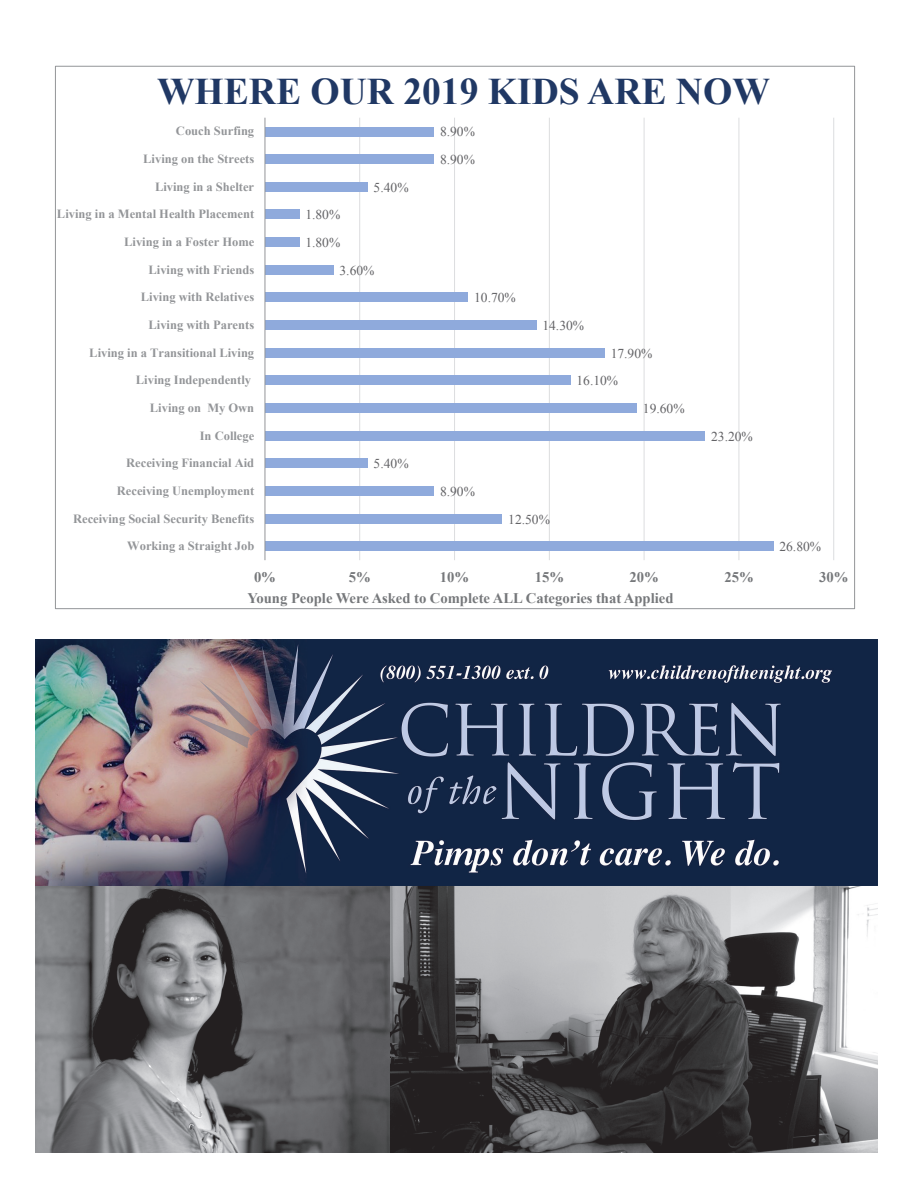
<style>
.page{position:relative;width:918px;height:1188px;background:#fff}
.page>*{position:absolute;margin:0;border:0;box-sizing:border-box;transform-origin:0 0}
.t1{font:700 37.65px "Times New Roman";color:#203864}
.t2{font:700 14.7px "Times New Roman";color:#76787b}
.t3{font:13.5px "Times New Roman";color:#636366}
.t4{font:700 12.6px "Times New Roman";color:#939598}
</style>
<div class="page">
<hr style="left:359px;top:118px;width:1px;height:442px;background:#dcdddf">
<hr style="left:454px;top:118px;width:1px;height:442px;background:#dcdddf">
<hr style="left:549px;top:118px;width:1px;height:442px;background:#dcdddf">
<hr style="left:644px;top:118px;width:1px;height:442px;background:#dcdddf">
<hr style="left:739px;top:118px;width:1px;height:442px;background:#dcdddf">
<hr style="left:833px;top:118px;width:1px;height:442px;background:#dcdddf">
<div style="left:265px;top:541px;width:508px;height:10px;background:#8faadc"></div>
<div style="left:265px;top:514px;width:237px;height:10px;background:#8faadc"></div>
<div style="left:265px;top:486px;width:169px;height:10px;background:#8faadc"></div>
<div style="left:265px;top:458px;width:102px;height:10px;background:#8faadc"></div>
<div style="left:265px;top:431px;width:440px;height:10px;background:#8faadc"></div>
<div style="left:265px;top:403px;width:372px;height:10px;background:#8faadc"></div>
<div style="left:265px;top:376px;width:305px;height:9px;background:#8faadc"></div>
<div style="left:265px;top:348px;width:339px;height:10px;background:#8faadc"></div>
<div style="left:265px;top:320px;width:271px;height:10px;background:#8faadc"></div>
<div style="left:265px;top:293px;width:203px;height:9px;background:#8faadc"></div>
<div style="left:265px;top:265px;width:68px;height:10px;background:#8faadc"></div>
<div style="left:265px;top:237px;width:34px;height:10px;background:#8faadc"></div>
<div style="left:265px;top:210px;width:34px;height:9px;background:#8faadc"></div>
<div style="left:265px;top:182px;width:102px;height:10px;background:#8faadc"></div>
<div style="left:265px;top:154px;width:169px;height:10px;background:#8faadc"></div>
<div style="left:265px;top:127px;width:169px;height:9px;background:#8faadc"></div>
<hr style="left:265px;top:118px;width:1px;height:442px;background:#939598">
<img style="left:389px;top:885px;width:489px;height:268px">
<img style="left:35px;top:885px;width:354px;height:268px">
<img style="left:35px;top:639px;width:843px;height:246px">
<h1 class="t1" style="left:157px;top:65px;width:614px">WHERE OUR 2019 KIDS ARE NOW</h1>
<p class="t4" style="left:176px;top:122px;width:80px">Couch Surfing</p>
<p class="t3" style="left:440px;top:123px;width:36px">8.90%</p>
<p class="t4" style="left:143px;top:150px;width:112px">Living on the Streets</p>
<p class="t3" style="left:440px;top:150px;width:36px">8.90%</p>
<p class="t4" style="left:155px;top:178px;width:101px">Living in a Shelter</p>
<p class="t3" style="left:374px;top:178px;width:36px">5.40%</p>
<p class="t4" style="left:57px;top:205px;width:199px">Living in a Mental Health Placement</p>
<p class="t3" style="left:305px;top:206px;width:36px">1.80%</p>
<p class="t4" style="left:124px;top:233px;width:132px">Living in a Foster Home</p>
<p class="t3" style="left:305px;top:233px;width:36px">1.80%</p>
<p class="t4" style="left:148px;top:261px;width:107px">Living with Friends</p>
<p class="t3" style="left:340px;top:261px;width:36px">3.60%</p>
<p class="t4" style="left:141px;top:288px;width:115px">Living with Relatives</p>
<p class="t3" style="left:474px;top:289px;width:43px">10.70%</p>
<p class="t4" style="left:148px;top:316px;width:107px">Living with Parents</p>
<p class="t3" style="left:542px;top:316px;width:43px">14.30%</p>
<p class="t4" style="left:89px;top:344px;width:166px">Living in a Transitional Living</p>
<p class="t3" style="left:611px;top:344px;width:43px">17.90%</p>
<p class="t4" style="left:136px;top:371px;width:117px">Living Independently</p>
<p class="t3" style="left:577px;top:372px;width:43px">16.10%</p>
<p class="t4" style="left:150px;top:399px;width:106px">Living on My Own</p>
<p class="t3" style="left:643px;top:399px;width:43px">19.60%</p>
<p class="t4" style="left:200px;top:427px;width:56px">In College</p>
<p class="t3" style="left:711px;top:427px;width:43px">23.20%</p>
<p class="t4" style="left:126px;top:454px;width:130px">Receiving Financial Aid</p>
<p class="t3" style="left:374px;top:455px;width:37px">5.40%</p>
<p class="t4" style="left:117px;top:482px;width:139px">Receiving Unemployment</p>
<p class="t3" style="left:440px;top:482px;width:36px">8.90%</p>
<p class="t4" style="left:73px;top:510px;width:183px">Receiving Social Security Benefits</p>
<p class="t3" style="left:508px;top:510px;width:43px">12.50%</p>
<p class="t4" style="left:127px;top:537px;width:129px">Working a Straight Job</p>
<p class="t3" style="left:779px;top:538px;width:43px">26.80%</p>
<p class="t2" style="left:254px;top:567px;width:23px">0%</p>
<p class="t2" style="left:349px;top:567px;width:23px">5%</p>
<p class="t2" style="left:440px;top:567px;width:31px">10%</p>
<p class="t2" style="left:535px;top:567px;width:31px">15%</p>
<p class="t2" style="left:630px;top:567px;width:31px">20%</p>
<p class="t2" style="left:724px;top:567px;width:31px">25%</p>
<p class="t2" style="left:819px;top:567px;width:31px">30%</p>
<p class="t2" style="left:248px;top:587px;width:428px">Young People Were Asked to Complete ALL Categories that Applied</p>
</div>
